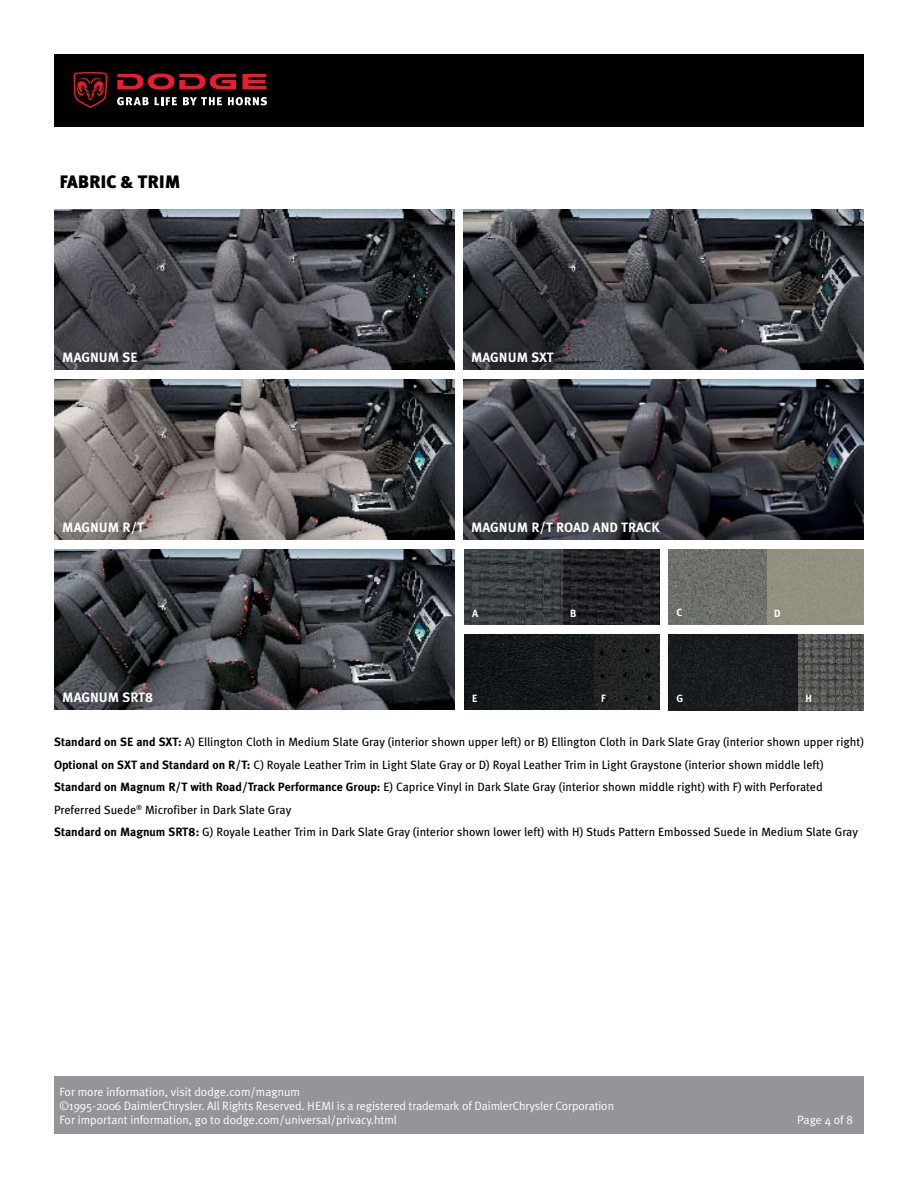
<style>
.page{position:relative;width:918px;height:1188px;background:#fff}
.page>*{position:absolute;margin:0;border:0;box-sizing:border-box;transform-origin:0 0}
.t1{font:900 18px "Meta Plus";color:#000}
.t2{font:700 13.5px "Meta Plus";color:#fff}
.t3{font:12px/22.5px "Meta Book LF";color:#000}
.t4{font:12px/14.4px "Meta Plus Normal";letter-spacing:-.01em;color:#fff}
.t5{font:10.5px "Meta Bold LF";color:#fff}
.s1{font-family:"Meta Plus";font-weight:700}
</style>
<div class="page">
<div style="left:54px;top:54px;width:810px;height:72px;background:#000"></div>
<svg style="left:155px;top:97px;width:22px;height:8px"></svg>
<svg style="left:117px;top:97px;width:32px;height:8px"></svg>
<svg style="left:183px;top:97px;width:39px;height:8px"></svg>
<svg style="left:228px;top:97px;width:39px;height:8px"></svg>
<svg style="left:74px;top:72px;width:33px;height:36px"></svg>
<svg style="left:243px;top:74px;width:23px;height:15px"></svg>
<svg style="left:117px;top:74px;width:119px;height:16px"></svg>
<div style="left:54px;top:1076px;width:810px;height:58px;background:#939598"></div>
<img style="left:54px;top:210px;width:400px;height:160px">
<img style="left:463px;top:210px;width:401px;height:160px">
<img style="left:54px;top:379px;width:400px;height:161px">
<img style="left:593px;top:634px;width:67px;height:76px">
<img style="left:464px;top:634px;width:129px;height:76px">
<img style="left:798px;top:635px;width:66px;height:75px">
<img style="left:669px;top:635px;width:129px;height:75px">
<div style="left:767px;top:549px;width:97px;height:76px;background:#93907f"></div>
<img style="left:669px;top:549px;width:98px;height:76px">
<img style="left:54px;top:550px;width:400px;height:160px">
<img style="left:463px;top:379px;width:401px;height:161px">
<img style="left:562px;top:549px;width:98px;height:76px">
<img style="left:464px;top:549px;width:98px;height:76px">
<h1 class="t1" style="left:59px;top:171px;width:123px">FABRIC &amp; TRIM</h1>
<p class="t2" style="left:62px;top:350px;width:77px">MAGNUM SE</p>
<p class="t2" style="left:471px;top:350px;width:84px">MAGNUM SXT</p>
<p class="t2" style="left:62px;top:519px;width:83px">MAGNUM R/T</p>
<p class="t2" style="left:471px;top:519px;width:190px">MAGNUM R/T Road an d Track</p>
<p class="t5" style="left:472px;top:607px;width:8px">A</p>
<p class="t5" style="left:570px;top:607px;width:8px">B</p>
<p class="t5" style="left:676px;top:606px;width:7px">C</p>
<p class="t5" style="left:774px;top:607px;width:8px">D</p>
<p class="t2" style="left:62px;top:690px;width:93px">MAGNUM SRT8</p>
<p class="t5" style="left:472px;top:692px;width:7px">E</p>
<p class="t5" style="left:601px;top:692px;width:6px">F</p>
<p class="t5" style="left:676px;top:692px;width:8px">G</p>
<p class="t5" style="left:806px;top:692px;width:8px">H</p>
<p class="t3" style="left:54px;top:731px;width:811px"><span class="s1">Standard on SE and SXT:</span> A) Ellington Cloth in Medium Slate Gray (interior shown upper left) or B) Ellington Cloth in Dark Slate Gray (interior shown upper right)<br><span class="s1">Optional on SXT and Standard on R/T:</span> C) Royale Leather Trim in Light Slate Gray or D) Royal Leather Trim in Light Graystone (interior shown middle left)<br><span class="s1">Standard on Magnum R/T with Road/Track Performance Group:</span> E) Caprice Vinyl in Dark Slate Gray (interior shown middle right) with F) with Perforated Preferred Suede<sup>®</sup> Microfiber in Dark Slate Gray<br><span class="s1">Standard on Magnum SRT8:</span> G) Royale Leather Trim in Dark Slate Gray (interior shown lower left) with H) Studs Pattern Embossed Suede in Medium Slate Gray</p>
<p class="t4" style="left:59px;top:1084px;width:556px">For more information, visit dodge.com/magnum<br>©1995-2006 DaimlerChrysler. All Rights Reserved. HEMI is a registered trademark of DaimlerChrysler Corporation<br>For important information, go to dodge.com/universal/privacy.html</p>
<p class="t4" style="left:797px;top:1112px;width:57px">Page of 8</p>
</div>
